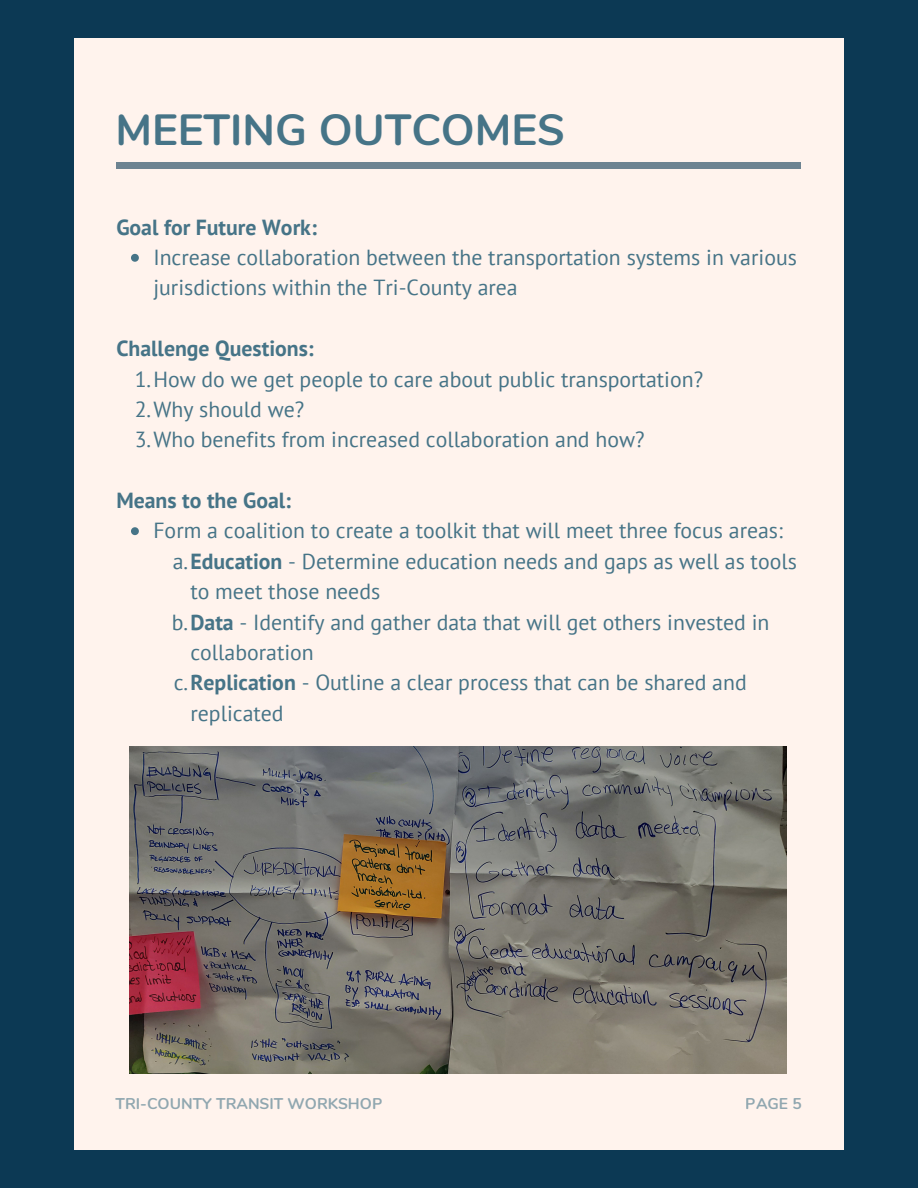
<style>
.page{position:relative;width:918px;height:1188px;background:#0c3954}
.page>*{position:absolute;margin:0;border:0;box-sizing:border-box;transform-origin:0 0}
.t1{font:700 43.65px "Nunito";color:#467487}
.t2{font:21.75px/30.3px "PT Sans";color:#467487}
.t3{font:700 21.75px "PT Sans";color:#467487}
.t4{font:700 15.6px "Nunito";color:#467487}
.s1{font-weight:700}
</style>
<div class="page">
<div style="left:75px;top:39px;width:768px;height:1111px;background:#fff3ed"></div>
<div style="left:116px;top:162px;width:685px;height:7px;background:#6d8391"></div>
<img style="left:130px;top:747px;width:657px;height:327px">
<svg style="left:131px;top:254px;width:8px;height:8px"></svg>
<svg style="left:131px;top:527px;width:8px;height:8px"></svg>
<h1 class="t1" style="left:116px;top:100px;width:451px">MEETING OUTCOMES</h1>
<p class="t3" style="left:116px;top:213px;width:202px">Goal for Future Work:</p>
<p class="t2" style="left:153px;top:242px;width:645px">Increase collaboration between the transportation systems in various jurisdictions within the Tri-County area</p>
<p class="t3" style="left:116px;top:334px;width:199px">Challenge Questions:</p>
<p class="t2" style="left:135px;top:363px;width:570px">1.How do we get people to care about public transportation?<br>2.Why should we?<br>3.Who benefits from increased collaboration and how?</p>
<p class="t3" style="left:116px;top:486px;width:176px">Means to the Goal:</p>
<p class="t2" style="left:153px;top:515px;width:631px">Form a coalition to create a toolkit that will meet three focus areas:</p>
<p class="t2" style="left:173px;top:546px;width:626px">a.<span class="s1">Education</span> - Determine education needs and gaps as well as tools</p>
<p class="t2" style="left:190px;top:576px;width:191px">to meet those needs</p>
<p class="t2" style="left:172px;top:606px;width:599px">b.<span class="s1">Data</span> - Identify and gather data that will get others invested in</p>
<p class="t2" style="left:190px;top:637px;width:125px">collaboration</p>
<p class="t2" style="left:174px;top:667px;width:574px">c.<span class="s1">Replication</span> - Outline a clear process that can be shared and</p>
<p class="t2" style="left:190px;top:698px;width:95px">replicated</p>
<p class="t4" style="left:116px;top:1093px;width:268px">TRI-COUNTY TRANSIT WORKSHOP</p>
<p class="t4" style="left:746px;top:1093px;width:57px">PAGE 5</p>
</div>
